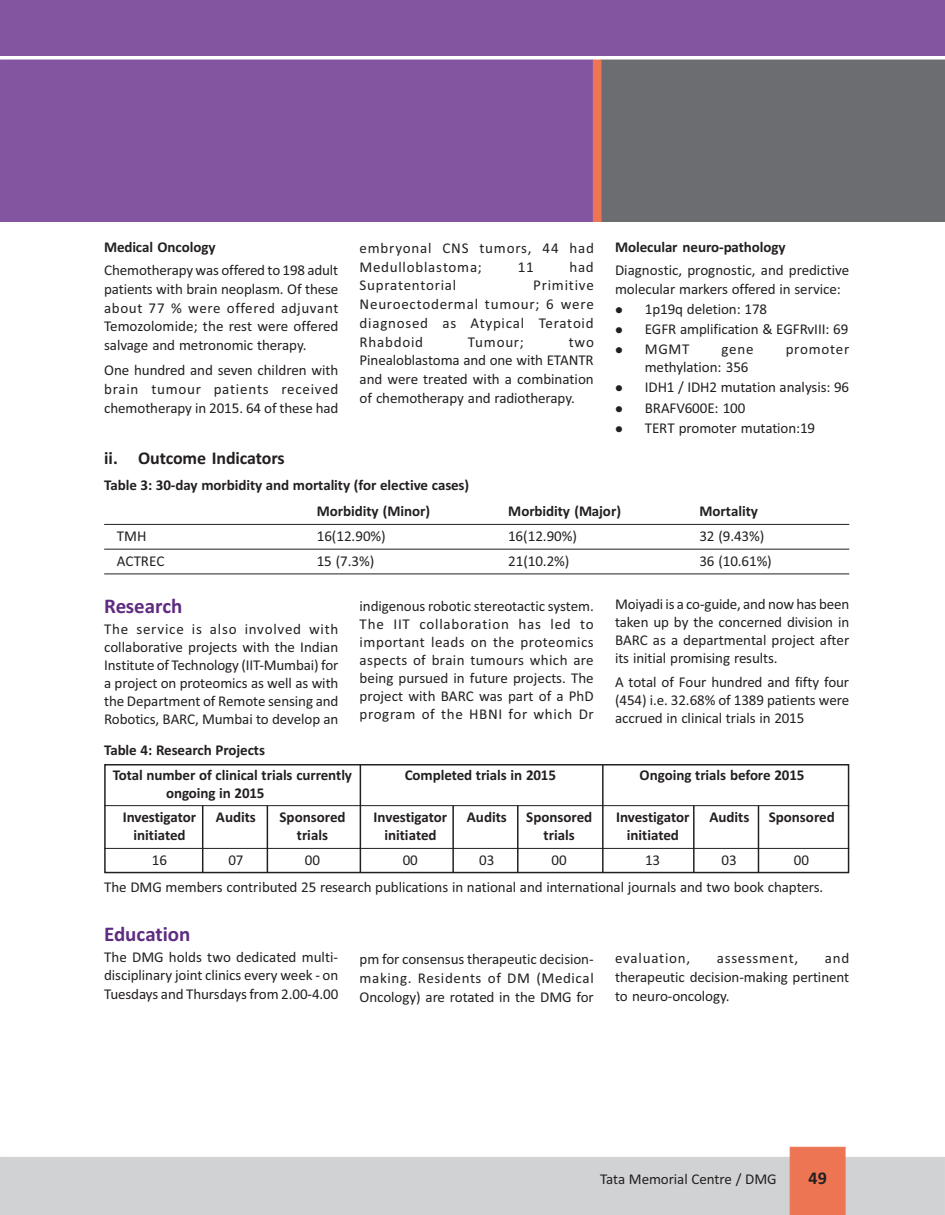
<style>
.page{position:relative;width:945px;height:1215px;background:#fff}
.page>*{position:absolute;margin:0;border:0;box-sizing:border-box;transform-origin:0 0}
.t1{font:21px "TT269 D5 O00";color:#5e2c80}
.t2{font:18px "TT269 CAO00";letter-spacing:-.01em;color:#231f20}
.t3{font:15px/18.8px "TT269 C7 O00";letter-spacing:-.005em;color:#231f20;text-align:justify}
.t4{font:15px/26.5px "TT269 D2 O00";letter-spacing:-.005em;color:#231f20}
.t5{font:15px/18.8px "TT269 C7 O00";letter-spacing:.05em;color:#231f20}
.s1{font-family:"TT269 D2 O00"}
.s2{font-family:"TT269 E8 O00";font-size:10.5px}
</style>
<div class="page">
<div style="left:1px;top:60px;width:592px;height:161px;background:#8355a1"></div>
<div style="left:0;top:60px;width:593px;height:161px;border:1px solid #8355a1"></div>
<div style="left:601px;top:60px;width:344px;height:161px;background:#6c6d70"></div>
<div style="left:593px;top:60px;width:8px;height:161px;background:#ed7553"></div>
<div style="left:1px;top:0;width:944px;height:55px;background:#8355a1"></div>
<div style="left:0;top:0;width:945px;height:56px;border:1px solid #8355a1"></div>
<div style="left:0;top:1157px;width:945px;height:58px;background:#d1d2d4"></div>
<div style="left:790px;top:1147px;width:55px;height:68px;background:#ed7553"></div>
<div style="left:104px;top:764px;width:745px;height:109px;border:1px solid #231f20"></div>
<hr style="left:360px;top:764px;width:1px;height:108px;background:#231f20">
<hr style="left:602px;top:764px;width:2px;height:108px;background:#231f20">
<hr style="left:202px;top:806px;width:1px;height:66px;background:#231f20">
<hr style="left:267px;top:806px;width:1px;height:66px;background:#231f20">
<hr style="left:452px;top:806px;width:2px;height:66px;background:#231f20">
<hr style="left:517px;top:806px;width:2px;height:66px;background:#231f20">
<hr style="left:693px;top:806px;width:2px;height:66px;background:#231f20">
<hr style="left:758px;top:806px;width:1px;height:66px;background:#231f20">
<hr style="left:104px;top:524px;width:745px;height:1px;background:#231f20">
<hr style="left:104px;top:549px;width:745px;height:1px;background:#231f20">
<hr style="left:104px;top:574px;width:745px;height:1px;background:#231f20">
<hr style="left:104px;top:805px;width:745px;height:1px;background:#231f20">
<hr style="left:104px;top:848px;width:745px;height:1px;background:#231f20">
<p class="t3" style="left:104px;top:237px;width:236px;line-height:22.8px"><span class="s1">Medical Oncology<br></span>Chemotherapy was offered to 198 adult</p>
<p class="t3" style="left:104px;top:281px;width:236px">patients with brain neoplasm. Of these about 77 % were offered adjuvant Temozolomide; the rest were offered salvage and metronomic therapy.</p>
<p class="t3" style="left:104px;top:362px;width:236px">One hundred and seven children with brain tumour patients received chemotherapy in 2015. 64 of these had</p>
<p class="t5" style="left:360px;top:240px;width:236px">embryonal CNS tumors, 44 had<br>Medulloblastoma;</p>
<p class="t3" style="left:518px;top:258px;width:17px">11</p>
<p class="t3" style="left:570px;top:258px;width:26px">had</p>
<p class="t5" style="left:360px;top:277px;width:98px">Supratentorial</p>
<p class="t3" style="left:360px;top:277px;width:236px;text-indent:174px">Primitive Neuroectodermal tumour; 6 were diagnosed as Atypical Teratoid Rhabdoid</p>
<p class="t3" style="left:468px;top:333px;width:57px">Tumour;</p>
<p class="t3" style="left:360px;top:333px;width:236px;text-indent:209px">two Pinealoblastoma and one with ETANTR and were treated with a combination of chemotherapy and radiotherapy.</p>
<p class="t3" style="left:615px;top:237px;width:236px;line-height:22.8px"><span class="s1">Molecular neuro-pathology<br></span>Diagnostic, prognostic, and predictive</p>
<p class="t3" style="left:615px;top:281px;width:227px">molecular markers offered in service:</p>
<p class="t3" style="left:615px;top:301px;width:153px"><span class="s2">-</span> 1p19q deletion: 178</p>
<p class="t3" style="left:615px;top:321px;width:235px"><span class="s2">-</span> EGFR amplification &amp; EGFRvIII: 69</p>
<p class="t3" style="left:615px;top:341px;width:76px"><span class="s2">-</span> MGMT</p>
<p class="t3" style="left:722px;top:341px;width:34px">gene</p>
<p class="t5" style="left:786px;top:341px;width:65px">promoter</p>
<p class="t3" style="left:645px;top:359px;width:105px">methylation: 356</p>
<p class="t3" style="left:615px;top:379px;width:236px"><span class="s2">-</span> IDH1 / IDH2 mutation analysis: 96</p>
<p class="t3" style="left:615px;top:399px;width:132px"><span class="s2">-</span> BRAFV600E: 100</p>
<p class="t3" style="left:615px;top:420px;width:202px"><span class="s2">-</span> TERT promoter mutation:19</p>
<p class="t2" style="left:104px;top:452px;width:182px">ii. Outcome Indicators</p>
<p class="t4" style="left:317px;top:473px;width:154px;text-indent:-213px">Table 3: 30-day morbidity and mortality (for elective cases)<br>Morbidity (Minor)</p>
<p class="t4" style="left:508px;top:499px;width:114px">Morbidity (Major)</p>
<p class="t4" style="left:700px;top:499px;width:60px">Mortality</p>
<p class="t3" style="left:117px;top:528px;width:31px">TMH</p>
<p class="t3" style="left:317px;top:528px;width:71px">16(12.90%)</p>
<p class="t3" style="left:508px;top:528px;width:71px">16(12.90%)</p>
<p class="t3" style="left:699px;top:528px;width:66px">32 (9.43%)</p>
<p class="t3" style="left:117px;top:553px;width:49px">ACTREC</p>
<p class="t3" style="left:317px;top:553px;width:59px">15 (7.3%)</p>
<p class="t3" style="left:508px;top:553px;width:63px">21(10.2%)</p>
<p class="t3" style="left:699px;top:553px;width:74px">36 (10.61%)</p>
<p class="t1" style="left:104px;top:599px;width:80px">Research</p>
<p class="t3" style="left:104px;top:621px;width:236px;line-height:18px">The service is also involved with collaborative projects with the Indian Institute of Technology (IIT-Mumbai) for a project on proteomics as well as with the Department of Remote sensing and Robotics, BARC, Mumbai to develop an</p>
<p class="t3" style="left:360px;top:599px;width:236px;line-height:18px">indigenous robotic stereotactic system.<br>The IIT collaboration has led to important leads on the proteomics aspects of brain tumours which are being pursued in future projects. The project with BARC was part of a PhD program of the HBNI for which Dr</p>
<p class="t3" style="left:615px;top:596px;width:236px;line-height:18px">Moiyadi is a co-guide, and now has been taken up by the concerned division in BARC as a departmental project after its initial promising results.</p>
<p class="t3" style="left:615px;top:674px;width:236px;line-height:18px">A total of Four hundred and fifty four (454) i.e. 32.68% of 1389 patients were accrued in clinical trials in 2015</p>
<p class="t4" style="left:113px;top:739px;width:241px;line-height:24.3px;text-indent:-9px">Table 4: Research Projects<br>Total number of clinical trials currently</p>
<p class="t4" style="left:405px;top:763px;width:153px">Completed trials in 2015</p>
<p class="t4" style="left:640px;top:763px;width:166px">Ongoing trials before 2015</p>
<p class="t4" style="left:123px;top:781px;width:143px;line-height:24.8px;text-indent:43px">ongoing in 2015<br>Investigator</p>
<p class="t4" style="left:216px;top:805px;width:42px">Audits</p>
<p class="t4" style="left:280px;top:805px;width:67px">Sponsored</p>
<p class="t4" style="left:374px;top:805px;width:75px">Investigator</p>
<p class="t4" style="left:467px;top:805px;width:42px">Audits</p>
<p class="t4" style="left:526px;top:805px;width:67px">Sponsored</p>
<p class="t4" style="left:616px;top:805px;width:75px">Investigator</p>
<p class="t4" style="left:709px;top:805px;width:42px">Audits</p>
<p class="t4" style="left:769px;top:805px;width:67px">Sponsored</p>
<p class="t4" style="left:134px;top:823px;width:54px">initiated</p>
<p class="t4" style="left:297px;top:823px;width:33px">trials</p>
<p class="t4" style="left:384px;top:823px;width:54px">initiated</p>
<p class="t4" style="left:544px;top:823px;width:33px">trials</p>
<p class="t4" style="left:627px;top:823px;width:54px">initiated</p>
<p class="t3" style="left:152px;top:852px;width:17px">16</p>
<p class="t3" style="left:228px;top:852px;width:16px">07</p>
<p class="t3" style="left:305px;top:852px;width:17px">00</p>
<p class="t3" style="left:403px;top:852px;width:17px">00</p>
<p class="t3" style="left:479px;top:852px;width:17px">03</p>
<p class="t3" style="left:552px;top:852px;width:17px">00</p>
<p class="t3" style="left:645px;top:852px;width:17px">13</p>
<p class="t3" style="left:722px;top:852px;width:17px">03</p>
<p class="t3" style="left:104px;top:848px;width:721px;line-height:27px;text-indent:690px">00<br>The DMG members contributed 25 research publications in national and international journals and two book chapters.</p>
<p class="t1" style="left:104px;top:927px;width:88px">Education</p>
<p class="t3" style="left:104px;top:949px;width:236px">The DMG holds two dedicated multi&shy;disciplinary joint clinics every week - on Tuesdays and Thursdays from 2.00-4.00</p>
<p class="t3" style="left:360px;top:951px;width:236px">pm for consensus therapeutic decision&shy;making. Residents of DM (Medical Oncology) are rotated in the DMG for</p>
<p class="t5" style="left:615px;top:950px;width:77px">evaluation,</p>
<p class="t5" style="left:717px;top:950px;width:83px">assessment,</p>
<p class="t3" style="left:615px;top:950px;width:236px;text-indent:210px">and therapeutic decision-making pertinent to neuro-oncology.</p>
<p class="t3" style="left:600px;top:1171px;width:178px">Tata Memorial Centre / DMG</p>
<p class="t2" style="left:808px;top:1172px;width:20px">49</p>
</div>
